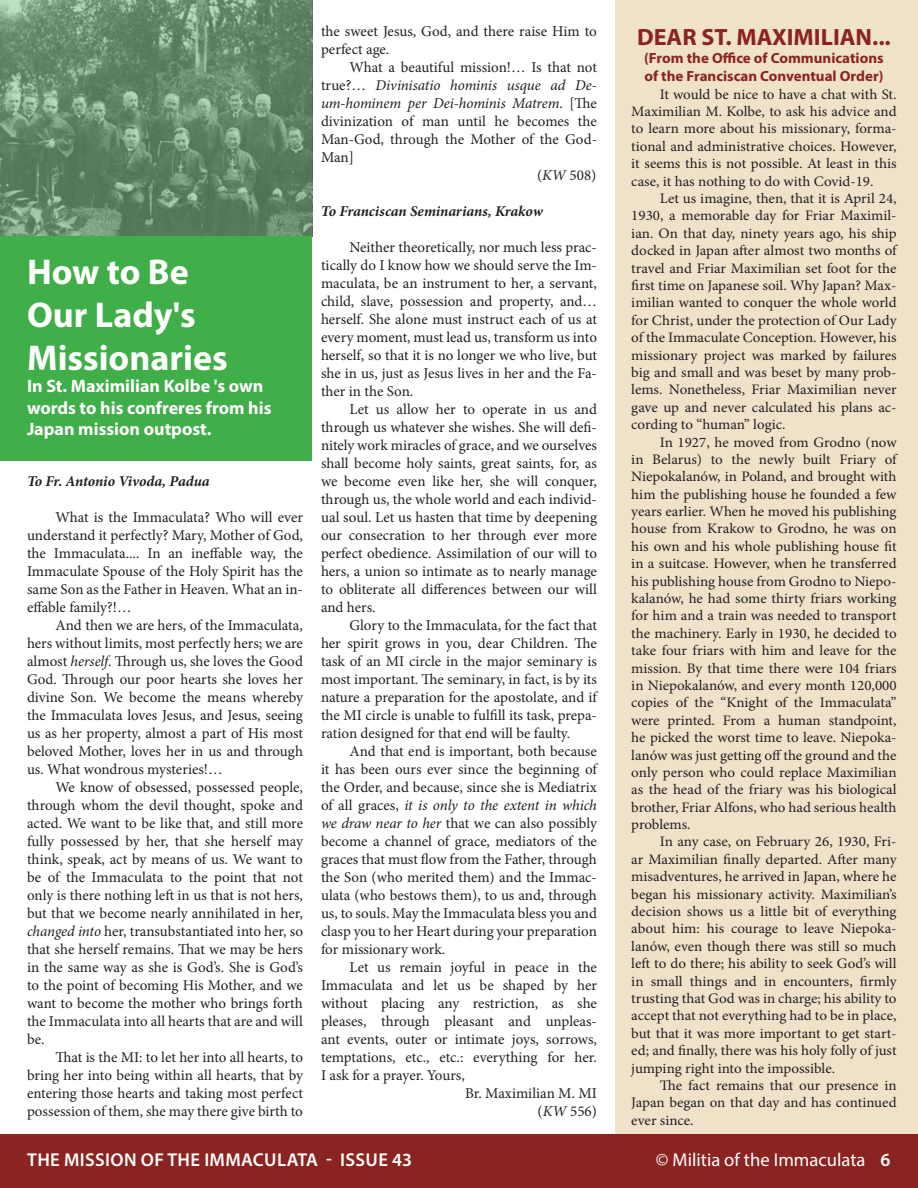
<style>
.page{position:relative;width:918px;height:1188px;background:#fff}
.page>*{position:absolute;margin:0;border:0;box-sizing:border-box;transform-origin:0 0}
.t1{font:700 36px "Myriad Pro";color:#fff}
.t2{font:700 23.55px "Myriad Pro";color:#8b2421}
.t3{font:600 18.6px "Myriad Pro";letter-spacing:.02em;color:#fff}
.t4{font:18.6px "Myriad Pro";color:#fff}
.t5{font:700 18px/21.6px "Myriad Pro";color:#fff}
.body{font:15px/18px "Minion Pro";letter-spacing:-.005em;color:#231f20;text-align:justify}
.body-2{font:italic 700 15px "Minion Pro";letter-spacing:-.005em;color:#231f20}
.t6{font:700 14.7px "Myriad Pro";color:#8b2421}
.body-3{font:14.55px/17.4px "Minion Pro";letter-spacing:-.005em;color:#231f20;text-align:justify;scale:1.04 1}
.s1{font-style:italic}
.s2{font-weight:600}
</style>
<div class="page">
<div style="left:0;top:1134px;width:918px;height:54px;background:#8b2421"></div>
<div style="left:0;top:237px;width:312px;height:224px;background:#40ae49"></div>
<div style="left:615px;top:0;width:303px;height:1134px;background:#efe2c9"></div>
<svg style="left:0;top:0;width:312px;height:237px;background:#678a6d"></svg>
<p class="t1" style="left:27px;top:248px;width:163px">How to Be</p>
<p class="t1" style="left:27px;top:292px;width:170px">Our Lady's</p>
<p class="t1" style="left:27px;top:335px;width:202px">Missionaries</p>
<p class="t5" style="left:27px;top:375px;width:246px">In St. Maximilian Kolbe 's own words to his confreres from his<br>Japan mission outpost.</p>
<p class="body-2" style="left:27px;top:471px;width:184px">To Fr. Antonio Vivoda, Padua</p>
<p class="body" style="left:27px;top:509px;width:278px;text-indent:28px">What is the Immaculata? Who will ever understand it perfectly? Mary, Mother of God, the Immaculata.... In an ineffable way, the Immaculate Spouse of the Holy Spirit has the same Son as the Father in Heaven. What an in&shy;effable family?!…</p>
<p class="body" style="left:27px;top:617px;width:278px;text-indent:28px">And then we are hers, of the Immaculata, hers without limits, most perfectly hers; we are almost <span class="s1">herself</span>. Through us, she loves the Good God. Through our poor hearts she loves her divine Son. We become the means whereby the Immaculata loves Jesus, and Jesus, seeing us as her property, almost a part of His most beloved Mother, loves her in us and through us. What wondrous mysteries!…</p>
<p class="body" style="left:27px;top:779px;width:278px;text-indent:28px">We know of obsessed, possessed people, through whom the devil thought, spoke and acted. We want to be like that, and still more fully possessed by her, that she herself may think, speak, act by means of us. We want to be of the Immaculata to the point that not only is there nothing left in us that is not hers, but that we become nearly annihilated in her, <span class="s1">changed into</span> her, transubstantiated into her, so that she herself remains. That we may be hers in the same way as she is God’s. She is God’s to the point of becoming His Mother, and we want to become the mother who brings forth the Immaculata into all hearts that are and will be.</p>
<p class="body" style="left:27px;top:1049px;width:278px;text-indent:28px">That is the MI: to let her into all hearts, to bring her into being within all hearts, that by entering those hearts and taking most perfect possession of them, she may there give birth to</p>
<p class="body" style="left:321px;top:23px;width:277px">the sweet Jesus, God, and there raise Him to perfect age.</p>
<p class="body" style="left:321px;top:59px;width:278px;text-indent:28px">What a beautiful mission!… Is that not true?… <span class="s1">Divinisatio hominis usque ad De&shy;um-hominem per Dei-hominis Matrem</span>. [The divinization of man until he becomes the Man-God, through the Mother of the God-Man]</p>
<p class="body" style="left:537px;top:167px;width:61px">(<span class="s1">KW</span> 508)</p>
<p class="body-2" style="left:321px;top:201px;width:224px">To Franciscan Seminarians, Krakow</p>
<p class="body" style="left:321px;top:239px;width:278px;text-indent:28px">Neither theoretically, nor much less prac&shy;tically do I know how we should serve the Im&shy;maculata, be an instrument to her, a servant, child, slave, possession and property, and… herself. She alone must instruct each of us at every moment, must lead us, transform us into herself, so that it is no longer we who live, but she in us, just as Jesus lives in her and the Fa&shy;ther in the Son.</p>
<p class="body" style="left:321px;top:401px;width:278px;text-indent:28px">Let us allow her to operate in us and through us whatever she wishes. She will defi&shy;nitely work miracles of grace, and we ourselves shall become holy saints, great saints, for, as we become even like her, she will conquer, through us, the whole world and each individ&shy;ual soul. Let us hasten that time by deepening our consecration to her through ever more perfect obedience. Assimilation of our will to hers, a union so intimate as to nearly manage to obliterate all differences between our will and hers.</p>
<p class="body" style="left:321px;top:617px;width:278px;text-indent:28px">Glory to the Immaculata, for the fact that her spirit grows in you, dear Children. The task of an MI circle in the major seminary is most important. The seminary, in fact, is by its nature a preparation for the apostolate, and if the MI circle is unable to fulfill its task, prepa&shy;ration designed for that end will be faulty.</p>
<p class="body" style="left:321px;top:743px;width:278px;text-indent:28px">And that end is important, both because it has been ours ever since the beginning of the Order, and because, since she is Mediatrix of all graces, <span class="s1">it is only to the extent in which we draw near to her</span> that we can also possibly become a channel of grace, mediators of the graces that must flow from the Father, through the Son (who merited them) and the Immac&shy;ulata (who bestows them), to us and, through us, to souls. May the Immaculata bless you and clasp you to her Heart during your preparation for missionary work.</p>
<p class="body" style="left:321px;top:959px;width:278px;text-indent:28px">Let us remain joyful in peace in the Immaculata and let us be shaped by her without placing any restriction, as she pleases, through pleasant and unpleas&shy;ant events, outer or intimate joys, sorrows, temptations, etc., etc.: everything for her.</p>
<p class="body" style="left:321px;top:1067px;width:145px">I ask for a prayer. Yours,</p>
<p class="body" style="left:465px;top:1085px;width:133px">Br. Maximilian M. MI</p>
<p class="body" style="left:538px;top:1103px;width:61px">(<span class="s1">KW</span> 556)</p>
<p class="t2" style="left:637px;top:21px;width:255px">DEAR ST. MAXIMILIAN...</p>
<p class="t6" style="left:644px;top:48px;width:241px">(From the Office of Communications</p>
<p class="t6" style="left:644px;top:67px;width:240px">of the Franciscan Conventual Order)</p>
<p class="body-3" style="left:631px;top:85px;width:257px;text-indent:28px">It would be nice to have a chat with St.<br>Maximilian M. Kolbe, to ask his advice and to learn more about his missionary, forma&shy;tional and administrative choices. However, it seems this is not possible. At least in this case, it has nothing to do with Covid-19.</p>
<p class="body-3" style="left:631px;top:190px;width:257px;text-indent:28px">Let us imagine, then, that it is April 24, 1930, a memorable day for Friar Maximil&shy;ian. On that day, ninety years ago, his ship docked in Japan after almost two months of travel and Friar Maximilian set foot for the first time on Japanese soil. Why Japan? Max&shy;imilian wanted to conquer the whole world for Christ, under the protection of Our Lady of the Immaculate Conception. However, his missionary project was marked by failures big and small and was beset by many prob&shy;lems. Nonetheless, Friar Maximilian never gave up and never calculated his plans ac&shy;cording to “human” logic.</p>
<p class="body-3" style="left:631px;top:433px;width:257px;text-indent:28px">In 1927, he moved from Grodno (now in Belarus) to the newly built Friary of Niepokalanów, in Poland, and brought with him the publishing house he founded a few years earlier. When he moved his publishing house from Krakow to Grodno, he was on his own and his whole publishing house fit in a suitcase. However, when he transferred his publishing house from Grodno to Niepo&shy;kalanów, he had some thirty friars working for him and a train was needed to transport the machinery. Early in 1930, he decided to take four friars with him and leave for the mission. By that time there were 104 friars in Niepokalanów, and every month 120,000 copies of the “Knight of the Immaculata” were printed. From a human standpoint, he picked the worst time to leave. Niepoka&shy;lanów was just getting off the ground and the only person who could replace Maximilian as the head of the friary was his biological brother, Friar Alfons, who had serious health problems.</p>
<p class="body-3" style="left:631px;top:833px;width:257px;text-indent:28px">In any case, on February 26, 1930, Fri&shy;ar Maximilian finally departed. After many misadventures, he arrived in Japan, where he began his missionary activity. Maximilian’s decision shows us a little bit of everything about him: his courage to leave Niepoka&shy;lanów, even though there was still so much left to do there; his ability to seek God’s will in small things and in encounters, firmly trusting that God was in charge; his ability to accept that not everything had to be in place, but that it was more important to get start&shy;ed; and finally, there was his holy folly of just jumping right into the impossible.</p>
<p class="body-3" style="left:631px;top:1077px;width:257px;text-indent:28px">The fact remains that our presence in Japan began on that day and has continued ever since.</p>
<p class="t3" style="left:27px;top:1148px;width:386px">THE MISSION OF THE IMMACULATA - ISSUE 43</p>
<p class="t4" style="left:656px;top:1148px;width:236px">© Militia of the Immaculata <span class="s2">6</span></p>
</div>
